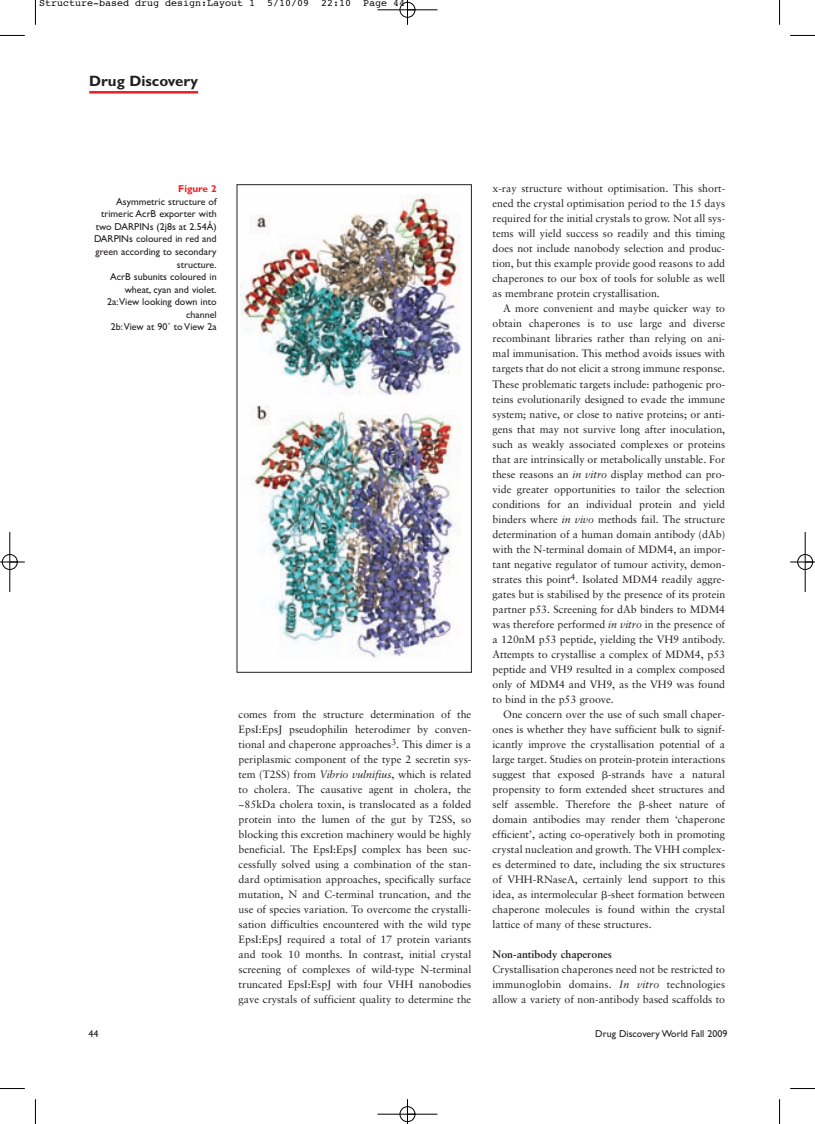
<style>
.page{position:relative;width:815px;height:1124px;background:#fff}
.page>*{position:absolute;margin:0;border:0;box-sizing:border-box;transform-origin:0 0}
.t1{font:700 15px "Gill Sans";color:#231f20}
.t2{font:10.62px/15px "Sabon";color:#231f20;text-align:justify}
.t3{font:700 10.62px "Sabon";color:#231f20}
.t4{font:10px/12.5px "Gill Sans";color:#231f20;text-align:right}
.t5{font:10px "Courier";color:#000}
.t6{font:700 10px "Gill Sans";color:#ee1d23}
.s1{font-style:italic}
.s2{font-family:"Mathematical Pi One"}
</style>
<div class="page">
<hr style="left:89px;top:91px;width:109px;height:2px;background:#ee1d23">
<img style="left:240px;top:194px;width:221px;height:464px">
<div style="left:237px;top:184px;width:235px;height:488px;border:1px solid #231f20"></div>
<svg style="left:35px;top:0;width:1px;height:25px"></svg>
<svg style="left:0;top:35px;width:25px;height:1px"></svg>
<svg style="left:779px;top:0;width:1px;height:25px"></svg>
<svg style="left:790px;top:35px;width:25px;height:1px"></svg>
<svg style="left:35px;top:1099px;width:1px;height:24px"></svg>
<svg style="left:0;top:1088px;width:25px;height:1px"></svg>
<svg style="left:779px;top:1099px;width:1px;height:24px"></svg>
<svg style="left:790px;top:1088px;width:25px;height:1px"></svg>
<div style="left:400px;top:2px;width:15px;height:16px;border:1px solid #fff;border-radius:50%"></div>
<div style="left:2px;top:554px;width:16px;height:15px;border:1px solid #fff;border-radius:50%"></div>
<div style="left:797px;top:554px;width:16px;height:15px;border:1px solid #fff;border-radius:50%"></div>
<hr style="left:377px;top:10px;width:60px;height:1px;background:#000">
<hr style="left:377px;top:1113px;width:60px;height:1px;background:#000">
<hr style="left:10px;top:532px;width:1px;height:60px;background:#000">
<hr style="left:805px;top:532px;width:1px;height:60px;background:#000">
<svg style="left:407px;top:0;width:1px;height:25px"></svg>
<svg style="left:407px;top:1099px;width:1px;height:24px"></svg>
<svg style="left:0;top:561px;width:25px;height:1px"></svg>
<svg style="left:790px;top:561px;width:25px;height:1px"></svg>
<div style="left:400px;top:2px;width:15px;height:15px;border:1px solid #000;border-radius:50%"></div>
<div style="left:400px;top:1106px;width:15px;height:15px;border:1px solid #000;border-radius:50%"></div>
<div style="left:2px;top:554px;width:15px;height:15px;border:1px solid #000;border-radius:50%"></div>
<div style="left:798px;top:554px;width:15px;height:15px;border:1px solid #000;border-radius:50%"></div>
<p class="t5" style="left:39px;top:-1px;width:368px">Structure-based drug design:Layout 1 5/10/09 22:10 Page 44</p>
<h1 class="t1" style="left:89px;top:75px;width:110px">Drug Discovery</h1>
<p class="t6" style="left:178px;top:186px;width:40px">Figure 2</p>
<p class="t4" style="left:94px;top:196px;width:124px">Asymmetric structure of trimeric AcrB exporter with two DARPINs (2j8s at 2.54Å)<br>DARPINs coloured in red and green according to secondary structure.<br>AcrB subunits coloured in wheat, cyan and violet.<br>2a:View looking down into channel<br>2b:View at 90˚ to View 2a</p>
<p class="t2" style="left:239px;top:707px;width:234px">comes from the structure determination of the EpsI:EpsJ pseudophilin heterodimer by conven&shy;tional and chaperone approaches<sup>3</sup>. This dimer is a periplasmic component of the type 2 secretin sys&shy;tem (T2SS) from <span class="s1">Vibrio vulnifius</span>, which is related to cholera. The causative agent in cholera, the ~85kDa cholera toxin, is translocated as a folded protein into the lumen of the gut by T2SS, so blocking this excretion machinery would be highly beneficial. The EpsI:EpsJ complex has been suc&shy;cessfully solved using a combination of the stan&shy;dard optimisation approaches, specifically surface mutation, N and C-terminal truncation, and the use of species variation. To overcome the crystalli&shy;sation difficulties encountered with the wild type EpsI:EpsJ required a total of 17 protein variants and took 10 months. In contrast, initial crystal screening of complexes of wild-type N-terminal truncated EpsI:EspJ with four VHH nanobodies gave crystals of sufficient quality to determine the</p>
<p class="t2" style="left:493px;top:182px;width:234px">x-ray structure without optimisation. This short&shy;ened the crystal optimisation period to the 15 days required for the initial crystals to grow. Not all sys&shy;tems will yield success so readily and this timing does not include nanobody selection and produc&shy;tion, but this example provide good reasons to add chaperones to our box of tools for soluble as well as membrane protein crystallisation.</p>
<p class="t2" style="left:493px;top:302px;width:234px;text-indent:11px">A more convenient and maybe quicker way to obtain chaperones is to use large and diverse recombinant libraries rather than relying on ani&shy;mal immunisation. This method avoids issues with targets that do not elicit a strong immune response.<br>These problematic targets include: pathogenic pro&shy;teins evolutionarily designed to evade the immune system; native, or close to native proteins; or anti&shy;gens that may not survive long after inoculation, such as weakly associated complexes or proteins that are intrinsically or metabolically unstable. For these reasons an <span class="s1">in vitro</span> display method can pro&shy;vide greater opportunities to tailor the selection conditions for an individual protein and yield binders where <span class="s1">in vivo</span> methods fail. The structure determination of a human domain antibody (dAb) with the N-terminal domain of MDM4, an impor&shy;tant negative regulator of tumour activity, demon&shy;strates this point<sup>4</sup>. Isolated MDM4 readily aggre&shy;gates but is stabilised by the presence of its protein partner p53. Screening for dAb binders to MDM4 was therefore performed <span class="s1">in vitro</span> in the presence of a 120nM p53 peptide, yielding the VH9 antibody.<br>Attempts to crystallise a complex of MDM4, p53 peptide and VH9 resulted in a complex composed only of MDM4 and VH9, as the VH9 was found to bind in the p53 groove.</p>
<p class="t2" style="left:493px;top:707px;width:234px;text-indent:11px">One concern over the use of such small chaper&shy;ones is whether they have sufficient bulk to signif&shy;icantly improve the crystallisation potential of a large target. Studies on protein-protein interactions suggest that exposed <span class="s2">-</span>-strands have a natural propensity to form extended sheet structures and self assemble. Therefore the <span class="s2">-</span>-sheet nature of domain antibodies may render them ‘chaperone efficient’, acting co-operatively both in promoting crystal nucleation and growth. The VHH complex&shy;es determined to date, including the six structures of VHH-RNaseA, certainly lend support to this idea, as intermolecular <span class="s2">-</span>-sheet formation between chaperone molecules is found within the crystal lattice of many of these structures.</p>
<p class="t3" style="left:493px;top:949px;width:121px">Non-antibody chaperones</p>
<p class="t2" style="left:493px;top:962px;width:234px">Crystallisation chaperones need not be restricted to immunoglobin domains. <span class="s1">In vitro</span> technologies allow a variety of non-antibody based scaffolds to</p>
<p class="t4" style="left:89px;top:1028px;width:11px">44</p>
<p class="t4" style="left:595px;top:1028px;width:134px">Drug Discovery World Fall 2009</p>
</div>
